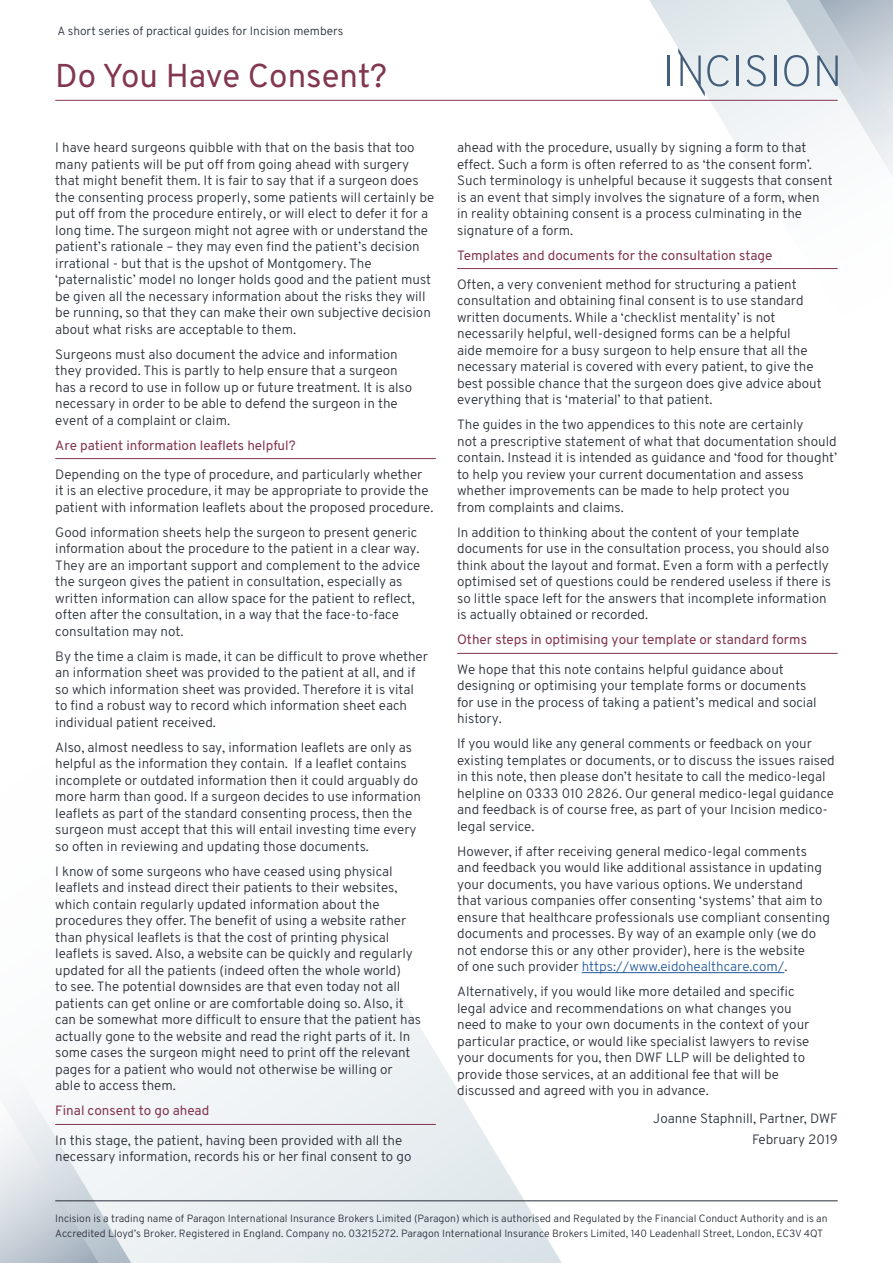
<style>
.page{position:relative;width:893px;height:1263px;background:#fff}
.page>*{position:absolute;margin:0;border:0;box-sizing:border-box;transform-origin:0 0}
.t1{font:33px "Overpass";color:#823651}
.t2{font:300 13.5px/16.5px "Overpass";color:#282d37}
.t3{font:13.5px "Overpass";color:#823651}
.t4{font:300 12px "Overpass";color:#282d37}
.t5{font:300 10.5px/15px "Overpass";color:#282d37}
.s1{color:#275b9b}
</style>
<div class="page">
<svg style="left:647px;top:0;width:190px;height:270px"></svg>
<svg style="left:0;top:936px;width:566px;height:327px;fill:#f2f5f7"></svg>
<hr style="left:55px;top:100px;width:783px;height:1px;background:#823651">
<hr style="left:737px;top:56px;width:2px;height:30px;background:#425e7a">
<hr style="left:668px;top:56px;width:2px;height:30px;background:#425e7a">
<svg style="left:742px;top:0;width:151px;height:231px"></svg>
<svg style="left:678px;top:48px;width:51px;height:48px"></svg>
<hr style="left:55px;top:1200px;width:783px;height:1px;background:#282d37">
<hr style="left:55px;top:458px;width:381px;height:1px;background:#823651">
<hr style="left:55px;top:1124px;width:381px;height:1px;background:#823651">
<hr style="left:457px;top:268px;width:381px;height:1px;background:#823651">
<hr style="left:457px;top:653px;width:381px;height:1px;background:#823651">
<hr style="left:582px;top:972px;width:202px;height:1px;background:#275b9b">
<p class="t4" style="left:58px;top:23px;width:287px">A short series of practical guides for Incision members</p>
<h1 class="t1" style="left:55px;top:56px;width:333px">Do You Have Consent?</h1>
<p class="t2" style="left:55px;top:139px;width:380px">I have heard surgeons quibble with that on the basis that too many patients will be put off from going ahead with surgery that might benefit them. It is fair to say that if a surgeon does the consenting process properly, some patients will certainly be put off from the procedure entirely, or will elect to defer it for a long time. The surgeon might not agree with or understand the patient’s rationale – they may even find the patient’s decision irrational - but that is the upshot of Montgomery. The ‘paternalistic’ model no longer holds good and the patient must be given all the necessary information about the risks they will be running, so that they can make their own subjective decision about what risks are acceptable to them.</p>
<p class="t2" style="left:55px;top:346px;width:358px">Surgeons must also document the advice and information they provided. This is partly to help ensure that a surgeon has a record to use in follow up or future treatment. It is also necessary in order to be able to defend the surgeon in the event of a complaint or claim.</p>
<p class="t3" style="left:55px;top:437px;width:242px">Are patient information leaflets helpful?</p>
<p class="t2" style="left:55px;top:466px;width:380px">Depending on the type of procedure, and particularly whether it is an elective procedure, it may be appropriate to provide the patient with information leaflets about the proposed procedure.</p>
<p class="t2" style="left:55px;top:524px;width:367px">Good information sheets help the surgeon to present generic information about the procedure to the patient in a clear way.<br>They are an important support and complement to the advice the surgeon gives the patient in consultation, especially as written information can allow space for the patient to reflect, often after the consultation, in a way that the face-to-face consultation may not.</p>
<p class="t2" style="left:55px;top:648px;width:374px">By the time a claim is made, it can be difficult to prove whether an information sheet was provided to the patient at all, and if so which information sheet was provided. Therefore it is vital to find a robust way to record which information sheet each individual patient received.</p>
<p class="t2" style="left:55px;top:739px;width:367px">Also, almost needless to say, information leaflets are only as helpful as the information they contain. If a leaflet contains incomplete or outdated information then it could arguably do more harm than good. If a surgeon decides to use information leaflets as part of the standard consenting process, then the surgeon must accept that this will entail investing time every so often in reviewing and updating those documents.</p>
<p class="t2" style="left:55px;top:863px;width:367px">I know of some surgeons who have ceased using physical leaflets and instead direct their patients to their websites, which contain regularly updated information about the procedures they offer. The benefit of using a website rather than physical leaflets is that the cost of printing physical leaflets is saved. Also, a website can be quickly and regularly updated for all the patients (indeed often the whole world)<br>to see. The potential downsides are that even today not all patients can get online or are comfortable doing so. Also, it can be somewhat more difficult to ensure that the patient has actually gone to the website and read the right parts of it. In some cases the surgeon might need to print off the relevant pages for a patient who would not otherwise be willing or able to access them.</p>
<p class="t3" style="left:55px;top:1102px;width:156px">Final consent to go ahead</p>
<p class="t2" style="left:55px;top:1132px;width:358px">In this stage, the patient, having been provided with all the necessary information, records his or her final consent to go</p>
<p class="t2" style="left:457px;top:139px;width:377px">ahead with the procedure, usually by signing a form to that effect. Such a form is often referred to as ‘the consent form’.<br>Such terminology is unhelpful because it suggests that consent is an event that simply involves the signature of a form, when in reality obtaining consent is a process culminating in the signature of a form.</p>
<p class="t3" style="left:457px;top:247px;width:317px">Templates and documents for the consultation stage</p>
<p class="t2" style="left:457px;top:276px;width:366px">Often, a very convenient method for structuring a patient consultation and obtaining final consent is to use standard written documents. While a ‘checklist mentality’ is not necessarily helpful, well-designed forms can be a helpful<br>aide memoire for a busy surgeon to help ensure that all the necessary material is covered with every patient, to give the best possible chance that the surgeon does give advice about everything that is ‘material’ to that patient.</p>
<p class="t2" style="left:457px;top:416px;width:382px">The guides in the two appendices to this note are certainly<br>not a prescriptive statement of what that documentation should contain. Instead it is intended as guidance and ‘food for thought’ to help you review your current documentation and assess whether improvements can be made to help protect you<br>from complaints and claims.</p>
<p class="t2" style="left:457px;top:524px;width:375px">In addition to thinking about the content of your template documents for use in the consultation process, you should also think about the layout and format. Even a form with a perfectly optimised set of questions could be rendered useless if there is so little space left for the answers that incomplete information is actually obtained or recorded.</p>
<p class="t3" style="left:457px;top:631px;width:351px">Other steps in optimising your template or standard forms</p>
<p class="t2" style="left:457px;top:661px;width:361px">We hope that this note contains helpful guidance about designing or optimising your template forms or documents for use in the process of taking a patient’s medical and social history.</p>
<p class="t2" style="left:457px;top:735px;width:379px">If you would like any general comments or feedback on your existing templates or documents, or to discuss the issues raised in this note, then please don’t hesitate to call the medico-legal helpline on 0333 010 2826. Our general medico-legal guidance and feedback is of course free, as part of your Incision medico&shy;legal service.</p>
<p class="t2" style="left:457px;top:843px;width:374px">However, if after receiving general medico-legal comments and feedback you would like additional assistance in updating your documents, you have various options. We understand that various companies offer consenting ‘systems’ that aim to ensure that healthcare professionals use compliant consenting documents and processes. By way of an example only (we do not endorse this or any other provider), here is the website<br>of one such provider <span class="s1">https://www.eidohealthcare.com/</span>.</p>
<p class="t2" style="left:457px;top:983px;width:354px">Alternatively, if you would like more detailed and specific legal advice and recommendations on what changes you need to make to your own documents in the context of your particular practice, or would like specialist lawyers to revise your documents for you, then DWF LLP will be delighted to provide those services, at an additional fee that will be discussed and agreed with you in advance.</p>
<p class="t2" style="left:653px;top:1108px;width:186px;line-height:20.7px;text-align:right">Joanne Staphnill, Partner, DWF<br>February 2019</p>
<p class="t5" style="left:55px;top:1211px;width:774px">Incision is a trading name of Paragon International Insurance Brokers Limited (Paragon) which is authorised and Regulated by the Financial Conduct Authority and is an<br>Accredited Lloyd’s Broker. Registered in England. Company no. 03215272. Paragon International Insurance Brokers Limited, 140 Leadenhall Street, London, EC3V 4QT</p>
</div>
